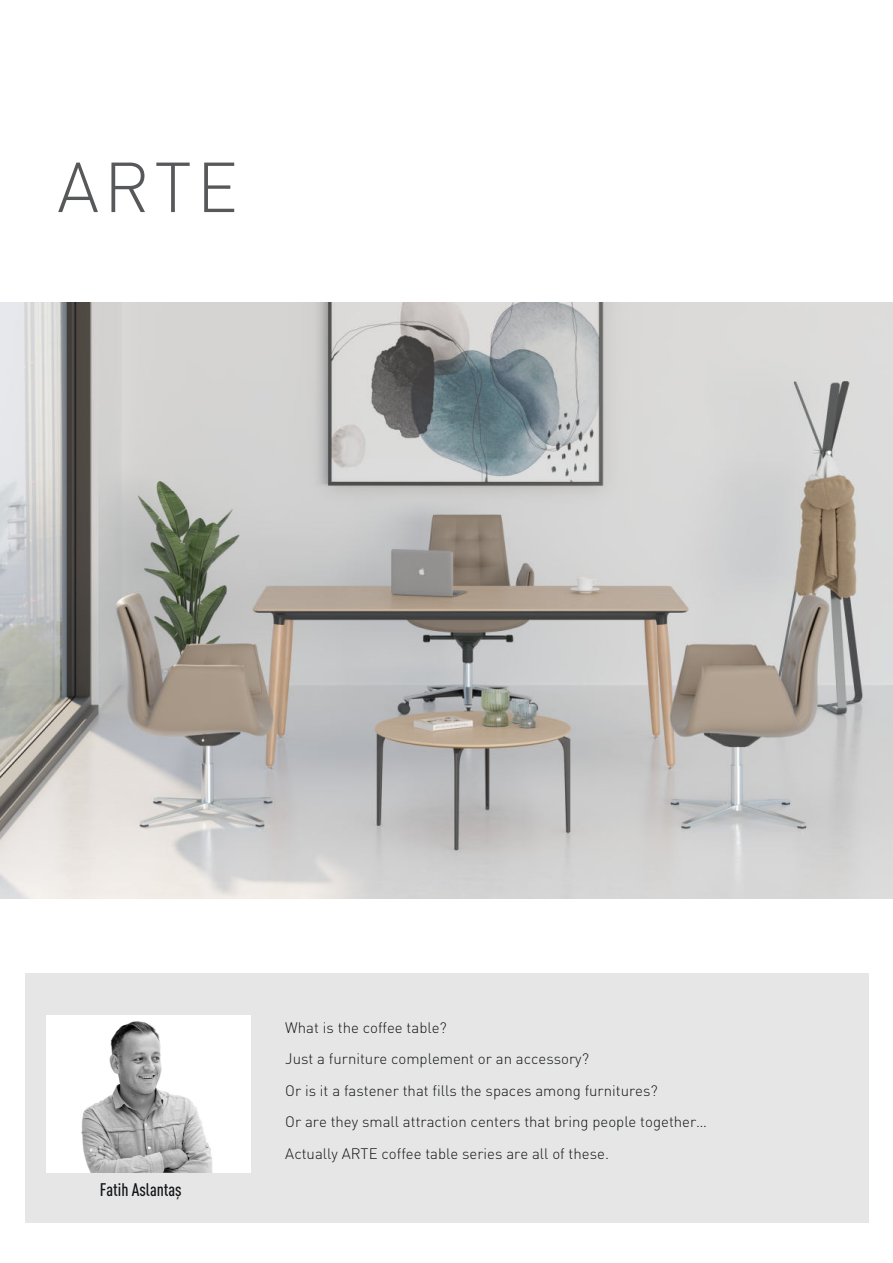
<style>
.page{position:relative;width:893px;height:1263px;background:#fff}
.page>*{position:absolute;margin:0;border:0;box-sizing:border-box;transform-origin:0 0}
.t1{font:300 69.45px "DIN Pro";color:#57585a}
.t2{font:500 condensed 18px "DIN Pro";color:#111416}
.t3{font:300 15px/31.5px "DIN Pro";color:#111416}
</style>
<div class="page">
<div style="left:25px;top:974px;width:844px;height:249px;background:#e6e6e6"></div>
<img style="left:46px;top:1016px;width:205px;height:157px">
<img style="left:0;top:303px;width:893px;height:595px">
<h1 class="t1" style="left:57px;top:160px;width:182px">ARTE</h1>
<p class="t2" style="left:100px;top:1183px;width:84px">Fatih Aslantaş</p>
<p class="t3" style="left:285px;top:1013px;width:423px">What is the coffee table?<br>Just a furniture complement or an accessory?<br>Or is it a fastener that fills the spaces among furnitures?<br>Or are they small attraction centers that bring people together… Actually ARTE coffee table series are all of these.</p>
</div>
